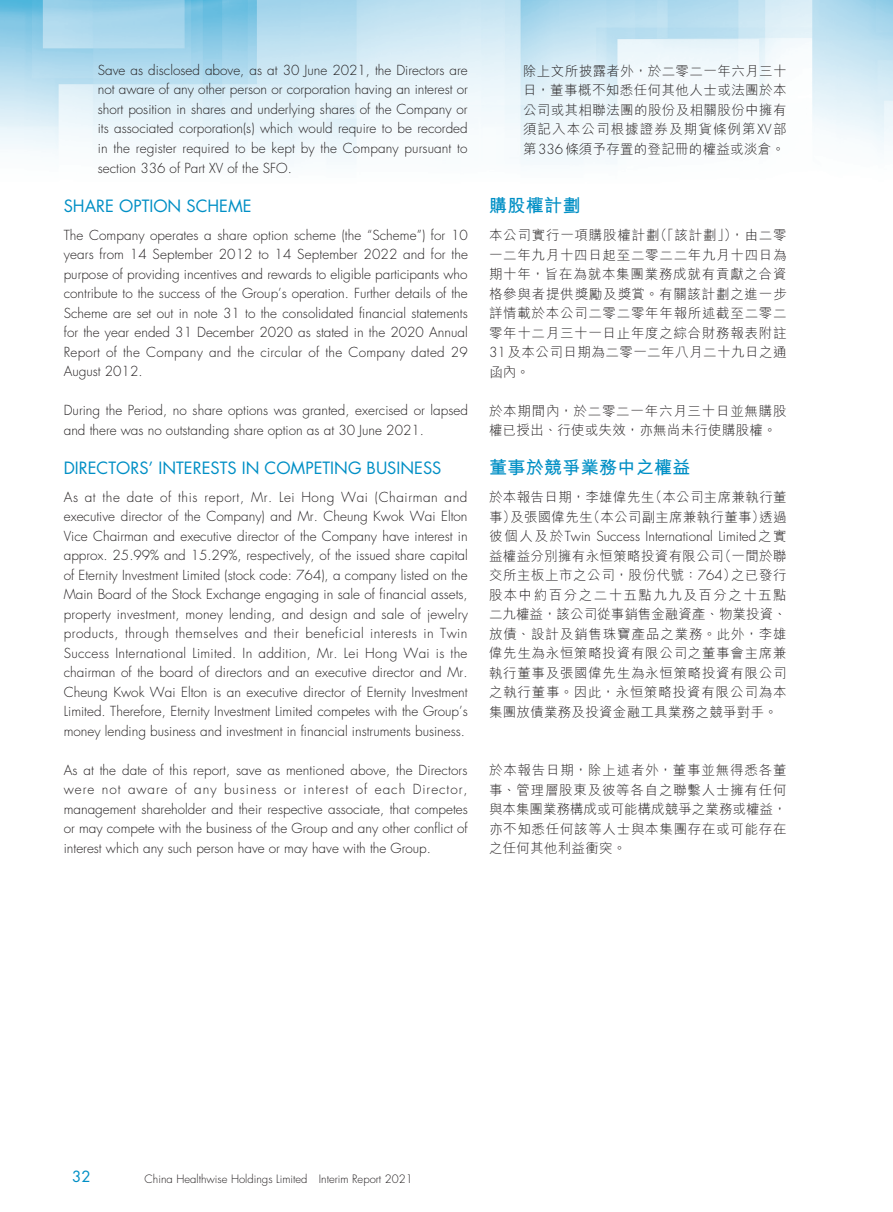
<style>
.page{position:relative;width:893px;height:1212px;background:#fff}
.page>*{position:absolute;margin:0;border:0;box-sizing:border-box;transform-origin:0 0}
._001_H1_C{font:700 18px "M Hei HK";letter-spacing:.02em;color:#008fc5}
._01_H1_E{font:16.5px "Futura Std";color:#008fc5}
.t1{font:15px "Futura Std";color:#008fc5}
._00_txt_E{font:300 13.5px/19.5px "Futura Std";color:#231f20;text-align:justify}
._000_txt_C{font:300 13.5px/19.5px "M Hei HK";letter-spacing:.035em;color:#231f20;text-align:justify}
._000_txt_C-2{font:300 13.5px/19.5px "M Hei HK";letter-spacing:.055em;color:#231f20}
.t2{font:300 11.25px "Futura Std";color:#231f20}
.s1{font-family:"Futura Std"}
</style>
<div class="page">
<img style="left:0;top:0;width:893px;height:165px">
<p class="_00_txt_E" style="left:98px;top:61px;width:372px">Save as disclosed above, as at 30 June 2021, the Directors are not aware of any other person or corporation having an interest or short position in shares and underlying shares of the Company or its associated corporation(s) which would require to be recorded in the register required to be kept by the Company pursuant to section 336 of Part XV of the SFO.</p>
<p class="_01_H1_E" style="left:64px;top:195px;width:189px">SHARE OPTION SCHEME</p>
<p class="_00_txt_E" style="left:64px;top:225px;width:406px">The Company operates a share option scheme (the “Scheme”) for 10 years from 14 September 2012 to 14 September 2022 and for the purpose of providing incentives and rewards to eligible participants who contribute to the success of the Group’s operation. Further details of the Scheme are set out in note 31 to the consolidated financial statements for the year ended 31 December 2020 as stated in the 2020 Annual Report of the Company and the circular of the Company dated 29<br>August 2012.</p>
<p class="_00_txt_E" style="left:64px;top:401px;width:406px">During the Period, no share options was granted, exercised or lapsed and there was no outstanding share option as at 30 June 2021.</p>
<p class="_01_H1_E" style="left:64px;top:457px;width:379px">DIRECTORS’ INTERESTS IN COMPETING BUSINESS</p>
<p class="_00_txt_E" style="left:64px;top:487px;width:406px">As at the date of this report, Mr. Lei Hong Wai (Chairman and executive director of the Company) and Mr. Cheung Kwok Wai Elton Vice Chairman and executive director of the Company have interest in approx. 25.99% and 15.29%, respectively, of the issued share capital of Eternity Investment Limited (stock code: 764), a company listed on the Main Board of the Stock Exchange engaging in sale of financial assets, property investment, money lending, and design and sale of jewelry products, through themselves and their beneficial interests in Twin Success International Limited. In addition, Mr. Lei Hong Wai is the chairman of the board of directors and an executive director and Mr.<br>Cheung Kwok Wai Elton is an executive director of Eternity Investment Limited. Therefore, Eternity Investment Limited competes with the Group’s money lending business and investment in financial instruments business.</p>
<p class="_00_txt_E" style="left:64px;top:760px;width:405px">As at the date of this report, save as mentioned above, the Directors were not aware of any business or interest of each Director, management shareholder and their respective associate, that competes or may compete with the business of the Group and any other conflict of interest which any such person have or may have with the Group.</p>
<p class="_000_txt_C" style="left:523px;top:61px;width:265px">除上文所披露者外，於二零二一年六月三十日，董事概不知悉任何其他人士或法團於本公司或其相聯法團的股份及相關股份中擁有須記入本公司根據證券及期貨條例第<span class="s1">XV</span>部第<span class="s1">336</span>條須予存置的登記冊的權益或淡倉。</p>
<p class="_001_H1_C" style="left:489px;top:193px;width:93px">購股權計劃</p>
<p class="_000_txt_C" style="left:489px;top:225px;width:299px">本公司實行一項購股權計劃（「該計劃」），由二零一二年九月十四日起至二零二二年九月十四日為期十年，旨在為就本集團業務成就有貢獻之合資格參與者提供獎勵及獎賞。有關該計劃之進一步詳情載於本公司二零二零年年報所述截至二零二零年十二月三十一日止年度之綜合財務報表附註<span class="s1">31</span>及本公司日期為二零一二年八月二十九日之通函內。</p>
<p class="_000_txt_C-2" style="left:489px;top:401px;width:299px">於本期間內，於二零二一年六月三十日並無購股權已授出、行使或失效，亦無尚未行使購股權。</p>
<p class="_001_H1_C" style="left:489px;top:455px;width:203px">董事於競爭業務中之權益</p>
<p class="_000_txt_C" style="left:489px;top:487px;width:299px">於本報告日期，李雄偉先生（本公司主席兼執行董事）及張國偉先生（本公司副主席兼執行董事）透過彼個人及於<span class="s1">Twin Success International Limited</span>之實益權益分別擁有永恒策略投資有限公司（一間於聯交所主板上市之公司，股份代號：<span class="s1">764</span>）之已發行股本中約百分之二十五點九九及百分之十五點二九權益，該公司從事銷售金融資產、物業投資、放債、設計及銷售珠寶產品之業務。此外，李雄偉先生為永恒策略投資有限公司之董事會主席兼執行董事及張國偉先生為永恒策略投資有限公司之執行董事。因此，永恒策略投資有限公司為本集團放債業務及投資金融工具業務之競爭對手。</p>
<p class="_000_txt_C" style="left:489px;top:760px;width:299px">於本報告日期，除上述者外，董事並無得悉各董事、管理層股東及彼等各自之聯繫人士擁有任何與本集團業務構成或可能構成競爭之業務或權益，亦不知悉任何該等人士與本集團存在或可能存在之任何其他利益衝突。</p>
<p class="t1" style="left:72px;top:1167px;width:20px">32</p>
<p class="t2" style="left:145px;top:1172px;width:270px">China Healthwise Holdings Limited Interim Report 2021</p>
</div>
